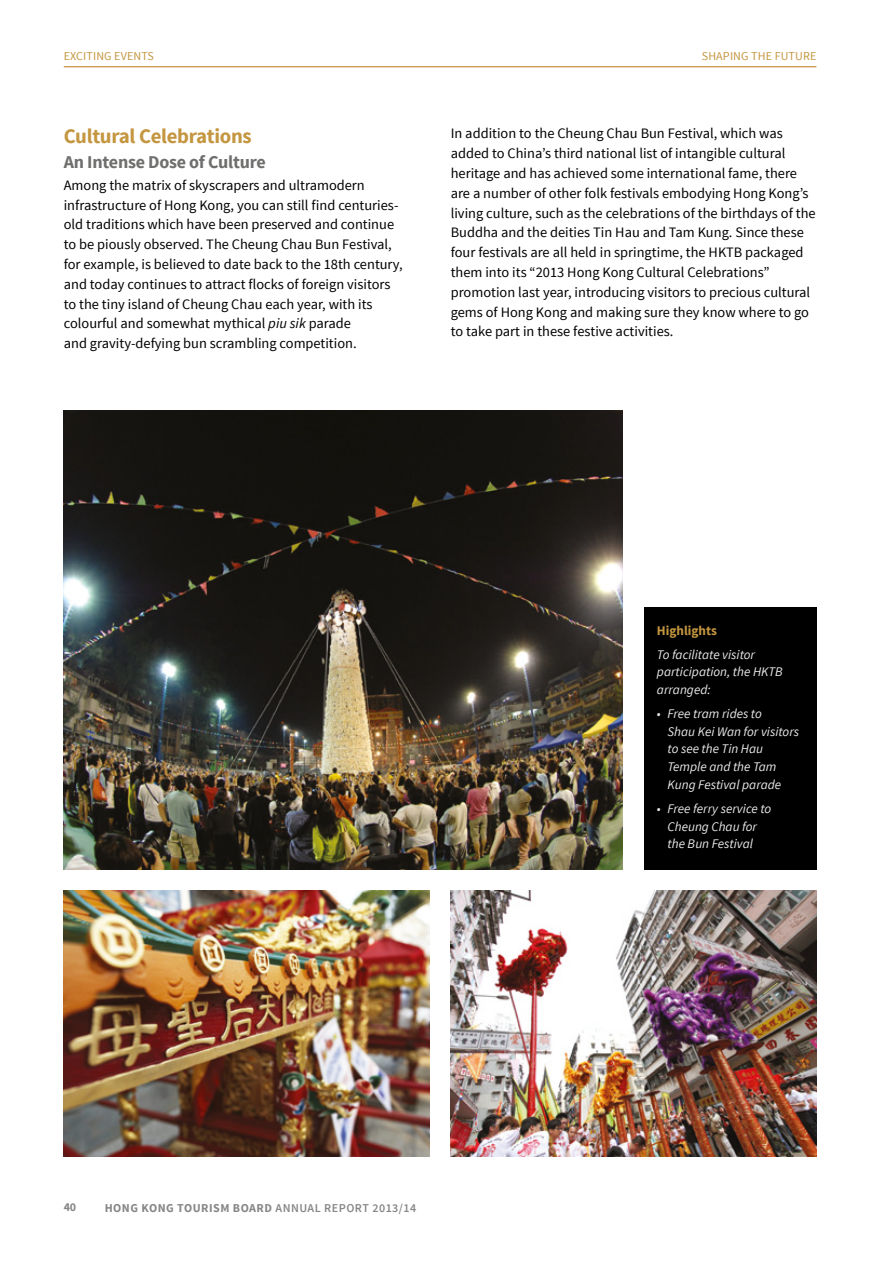
<style>
.page{position:relative;width:893px;height:1263px;background:#fff}
.page>*{position:absolute;margin:0;border:0;box-sizing:border-box;transform-origin:0 0}
.t1{font:700 20.7px "Source Sans Pro";letter-spacing:-.015em;color:#c49640}
.t2{font:700 18px "Source Sans Pro";letter-spacing:-.015em;color:#6f6f6e}
.t3{font:14.4px/19.8px "Source Sans Pro";color:#000}
.t4{font:italic 13.2px/17.7px "Source Sans Pro";color:#e9e9e9}
.t5{font:700 13.2px "Source Sans Pro";color:#c49640}
.t6{font:700 12px "Source Sans Pro";letter-spacing:.04em;color:#878786}
.t7{font:12px "Source Sans Pro";letter-spacing:.01em;color:#c49640}
.s1{font-style:italic}
.s2{font-weight:600}
</style>
<div class="page">
<img style="left:64px;top:410px;width:559px;height:460px">
<img style="left:451px;top:891px;width:365px;height:266px">
<img style="left:64px;top:891px;width:365px;height:266px">
<div style="left:644px;top:608px;width:172px;height:262px;background:#000"></div>
<hr style="left:64px;top:66px;width:752px;height:1px;background:#c49640">
<p class="t7" style="left:64px;top:49px;width:85px">Exciting Events</p>
<p class="t7" style="left:702px;top:49px;width:116px">Shaping th e Future</p>
<h1 class="t1" style="left:64px;top:123px;width:190px">Cultural Celebrations</h1>
<p class="t2" style="left:64px;top:150px;width:203px">An Intense Dose of Culture</p>
<p class="t3" style="left:64px;top:175px;width:340px">Among the matrix of skyscrapers and ultramodern infrastructure of Hong Kong, you can still find centuries&shy;old traditions which have been preserved and continue to be piously observed. The Cheung Chau Bun Festival, for example, is believed to date back to the 18th century, and today continues to attract flocks of foreign visitors to the tiny island of Cheung Chau each year, with its colourful and somewhat mythical <span class="s1">piu sik</span> parade<br>and gravity-defying bun scrambling competition.</p>
<p class="t3" style="left:451px;top:124px;width:366px">I n addition to the Cheung Chau Bun Festival, which was added to China’s third national list of intangible cultural heritage and has achieved some international fame, there are a number of other folk festivals embodying Hong Kong’s living culture, such as the celebrations of the birthdays of the Buddha and the deities Tin Hau and Tam Kung. Since these four festivals are all held in springtime, the HKTB packaged them into its “2013 Hong Kong Cultural Celebrations” promotion last year, introducing visitors to precious cultural gems of Hong Kong and making sure they know where to go to take part in these festive activities.</p>
<p class="t5" style="left:657px;top:622px;width:62px">Highlights</p>
<p class="t4" style="left:657px;top:645px;width:127px">To facilitate visitor participation, the HKTB arranged:</p>
<p class="t4" style="left:668px;top:705px;width:133px;text-indent:-11px">• Free tram rides to<br>Shau Kei Wan for visitors to see the Tin Hau<br>Temple and the Tam<br>Kung Festival parade</p>
<p class="t4" style="left:657px;top:800px;width:116px;text-align:center">• Free ferry service to<br>Cheung Chau for<br>the Bun Festival</p>
<p class="t6" style="left:64px;top:1200px;width:14px">40</p>
<p class="t6" style="left:105px;top:1200px;width:313px">HONG KONG TOURISM BOARD <span class="s2">ANNUAL REPORT 2013/14</span></p>
</div>
